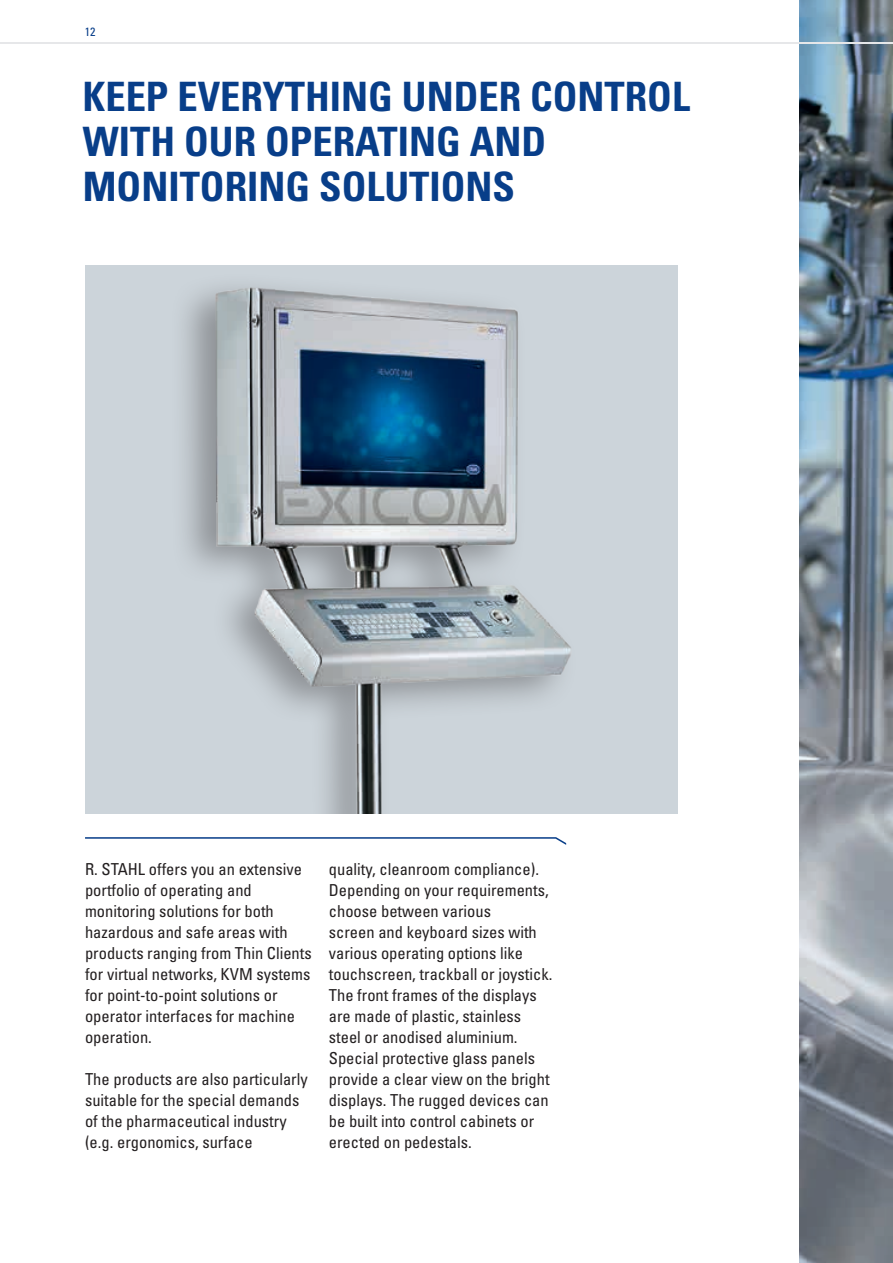
<style>
.page{position:relative;width:893px;height:1263px;background:#fff}
.page>*{position:absolute;margin:0;border:0;box-sizing:border-box;transform-origin:0 0}
.t1{font:700 condensed 40.5px/45px "Univers LT Std";color:#083e89}
.t2{font:condensed 16.5px/21px "Univers LT Std";color:#231f20}
.t3{font:condensed 12px "Univers LT Std";color:#083e89}
</style>
<div class="page">
<img style="left:799px;top:0;width:94px;height:1263px">
<img style="left:85px;top:265px;width:592px;height:548px">
<hr style="left:0;top:43px;width:893px;height:1px;background:#e6e7e9">
<svg style="left:85px;top:837px;width:481px;height:8px"></svg>
<p class="t3" style="left:85px;top:24px;width:12px">12</p>
<h1 class="t1" style="left:83px;top:74px;width:609px">KEEP EVERYTHING UNDER CONTROL<br>WITH OUR OPERATING AND<br>MONITORING SOLUTIONS</h1>
<p class="t2" style="left:85px;top:858px;width:228px">R. STAHL offers you an extensive portfolio of operating and monitoring solutions for both hazardous and safe areas with products ranging from Thin Clients for virtual networks, KVM systems for point-to-point solutions or operator interfaces for machine operation.</p>
<p class="t2" style="left:85px;top:1068px;width:224px">The products are also particularly suitable for the special demands of the pharmaceutical industry (e.g. ergonomics, surface</p>
<p class="t2" style="left:329px;top:858px;width:225px">quality, cleanroom compliance).<br>Depending on your requirements, choose between various<br>screen and keyboard sizes with various operating options like touchscreen, trackball or joystick.<br>The front frames of the displays are made of plastic, stainless steel or anodised aluminium.<br>Special protective glass panels provide a clear view on the bright displays. The rugged devices can be built into control cabinets or erected on pedestals.</p>
</div>
